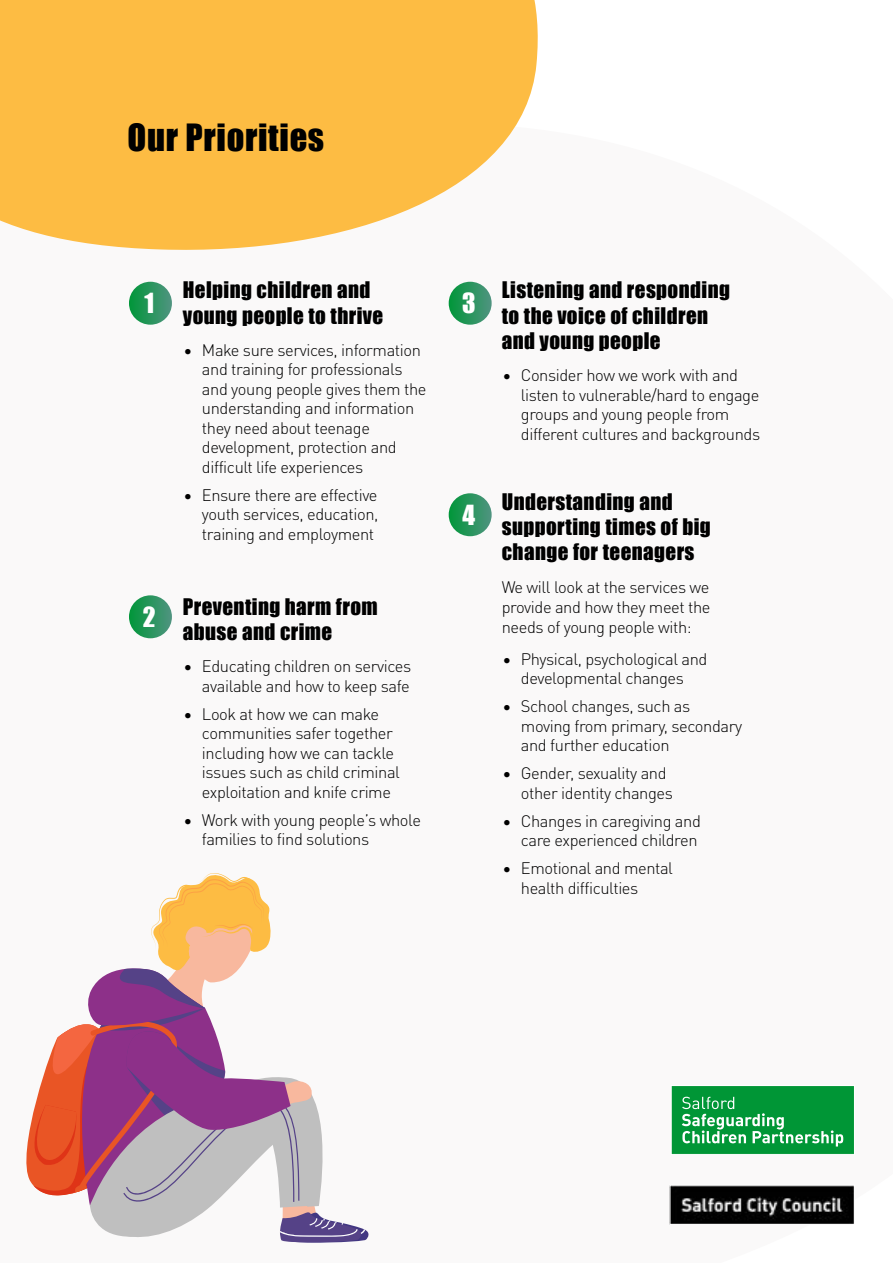
<style>
.page{position:relative;width:893px;height:1263px;background:#fff}
.page>*{position:absolute;margin:0;border:0;box-sizing:border-box;transform-origin:0 0}
.subhead{font:34.5px "Impact";letter-spacing:.02em;color:#000}
.t1{font:25.5px "Impact";color:#fff}
.subhead-2{font:21px/25.2px "Impact";letter-spacing:.02em;color:#000}
.bullets{font:21px/25.2px "Impact";letter-spacing:.02em;color:#000}
.body{font:300 16.5px/19.5px "DINOT";letter-spacing:-.025em;color:#000}
</style>
<div class="page">
<svg style="left:0;top:0;width:538px;height:250px;background:#fcc358"></svg>
<svg style="left:26px;top:873px;width:343px;height:370px"></svg>
<svg style="left:673px;top:1087px;width:180px;height:66px;background:#20a34f"></svg>
<div style="left:671px;top:1085px;width:184px;height:70px;border:1px solid #fff"></div>
<img style="left:672px;top:1187px;width:181px;height:36px">
<div style="left:670px;top:1185px;width:185px;height:40px;border:1px solid #fff"></div>
<svg style="left:129px;top:282px;width:43px;height:43px"></svg>
<svg style="left:129px;top:595px;width:43px;height:43px"></svg>
<svg style="left:449px;top:282px;width:43px;height:43px"></svg>
<svg style="left:449px;top:493px;width:43px;height:43px"></svg>
<h2 class="subhead" style="left:128px;top:110px;width:198px">Our Priorities</h2>
<h2 class="t1" style="left:144px;top:283px;width:11px">1</h2>
<h2 class="t1" style="left:143px;top:597px;width:14px">2</h2>
<h2 class="subhead-2" style="left:183px;top:277px;width:202px">Helping children and young people to thrive</h2>
<p class="body" style="left:202px;top:339px;width:226px;text-indent:-19px">• Make sure services, information and training for professionals and young people gives them the understanding and information they need about teenage development, protection and difficult life experiences</p>
<p class="body" style="left:202px;top:484px;width:178px;text-align:justify;text-indent:-19px">• Ensure there are effective youth services, education, training and employment</p>
<h2 class="subhead-2" style="left:183px;top:593px;width:196px">Preventing harm from abuse and crime</h2>
<p class="body" style="left:183px;top:655px;width:229px;text-align:right">• Educating children on services available and how to keep safe</p>
<p class="body" style="left:202px;top:702px;width:200px;text-indent:-19px">• Look at how we can make communities safer together including how we can tackle issues such as child criminal exploitation and knife crime</p>
<p class="body" style="left:202px;top:808px;width:220px;text-indent:-19px">• Work with young people’s whole families to find solutions</p>
<h2 class="t1" style="left:462px;top:283px;width:15px">3</h2>
<h2 class="t1" style="left:463px;top:495px;width:14px">4</h2>
<h2 class="subhead-2" style="left:502px;top:277px;width:230px">Listening and responding to the voice of children and young people</h2>
<p class="body" style="left:521px;top:364px;width:241px;text-indent:-19px">• Consider how we work with and listen to vulnerable/hard to engage groups and young people from different cultures and backgrounds</p>
<p class="bullets" style="left:502px;top:489px;width:210px">Understanding and supporting times of big change for teenagers</p>
<p class="body" style="left:502px;top:576px;width:210px;text-align:justify">We will look at the services we provide and how they meet the needs of young people with:</p>
<p class="body" style="left:502px;top:648px;width:207px;text-align:center">• Physical, psychological and developmental changes</p>
<p class="body" style="left:521px;top:695px;width:223px;text-indent:-19px">• School changes, such as moving from primary, secondary and further education</p>
<p class="body" style="left:521px;top:762px;width:154px;text-indent:-19px">• Gender, sexuality and other identity changes</p>
<p class="body" style="left:502px;top:810px;width:200px;text-align:right">• Changes in caregiving and care experienced children</p>
<p class="body" style="left:521px;top:857px;width:154px;text-indent:-19px">• Emotional and mental health difficulties</p>
</div>
